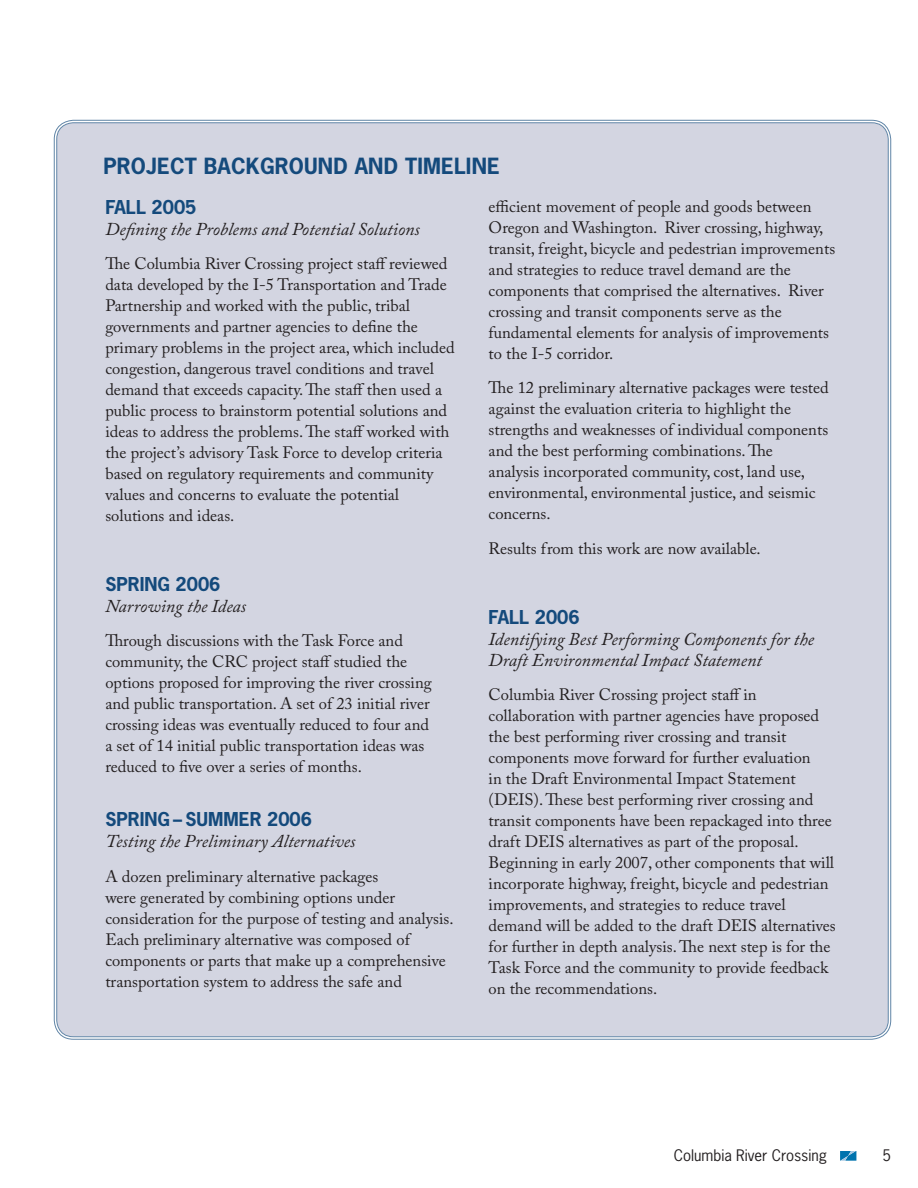
<style>
.page{position:relative;width:918px;height:1188px;background:#fff}
.page>*{position:absolute;margin:0;border:0;box-sizing:border-box;transform-origin:0 0}
.t1{font:700 21px "News Gothic Std";letter-spacing:.01em;color:#144a7c}
.t2{font:italic 18px/21px "Adobe Caslon Pro";color:#231f20}
.t3{font:700 18px "News Gothic Std";color:#144a7c}
.t4{font:16.5px/21px "Adobe Caslon Pro";color:#231f20}
.t5{font:15px "News Gothic Std";color:#231f20}
</style>
<div class="page">
<svg style="left:840px;top:1151px;width:16px;height:10px"></svg>
<div style="left:56px;top:122px;width:834px;height:916px;background:#d3d5e1;border-radius:18px"></div>
<p class="t1" style="left:104px;top:152px;width:398px">PROJECT BACKGROUND AND TIMELINE</p>
<p class="t3" style="left:105px;top:195px;width:93px">FALL 2005</p>
<p class="t2" style="left:105px;top:218px;width:316px">Defining the Problems and Potential Solutions</p>
<p class="t4" style="left:105px;top:253px;width:351px">The Columbia River Crossing project staff reviewed data developed by the I-5 Transportation and Trade Partnership and worked with the public, tribal governments and partner agencies to define the primary problems in the project area, which included congestion, dangerous travel conditions and travel demand that exceeds capacity. The staff then used a public process to brainstorm potential solutions and ideas to address the problems. The staff worked with the project’s advisory Task Force to develop criteria based on regulatory requirements and community values and concerns to evaluate the potential solutions and ideas.</p>
<p class="t4" style="left:489px;top:195px;width:348px">efficient movement of people and goods between Oregon and Washington. River crossing, highway, transit, freight, bicycle and pedestrian improvements and strategies to reduce travel demand are the components that comprised the alternatives. River crossing and transit components serve as the fundamental elements for analysis of improvements to the I-5 corridor.</p>
<p class="t4" style="left:489px;top:377px;width:342px">The 12 preliminary alternative packages were tested against the evaluation criteria to highlight the strengths and weaknesses of individual components and the best performing combinations. The<br>analysis incorporated community, cost, land use, environmental, environmental justice, and seismic concerns.</p>
<p class="t4" style="left:489px;top:537px;width:274px">Results from this work are now available.</p>
<p class="t3" style="left:105px;top:572px;width:34px">SPRING</p>
<p class="t3" style="left:176px;top:572px;width:46px">2006</p>
<p class="t2" style="left:105px;top:595px;width:142px">Narrowing the Ideas</p>
<p class="t4" style="left:105px;top:630px;width:328px">Through discussions with the Task Force and community, the CRC project staff studied the options proposed for improving the river crossing and public transportation. A set of 23 initial river crossing ideas was eventually reduced to four and a set of 14 initial public transportation ideas was reduced to five over a series of months.</p>
<p class="t3" style="left:105px;top:808px;width:34px">SPRING</p>
<p class="t3" style="left:173px;top:808px;width:38px">–SUMMER</p>
<p class="t3" style="left:267px;top:808px;width:46px">2006</p>
<p class="t2" style="left:105px;top:831px;width:252px">Testing the Preliminary Alternatives</p>
<p class="t4" style="left:105px;top:866px;width:350px">A dozen preliminary alternative packages<br>were generated by combining options under consideration for the purpose of testing and analysis.<br>Each preliminary alternative was composed of components or parts that make up a comprehensive transportation system to address the safe and</p>
<p class="t3" style="left:489px;top:605px;width:93px">FALL 2006</p>
<p class="t2" style="left:489px;top:628px;width:327px">Identifying Best Performing Components for the<br>Draft Environmental Impact Statement</p>
<p class="t4" style="left:489px;top:684px;width:349px">Columbia River Crossing project staff in collaboration with partner agencies have proposed the best performing river crossing and transit components move forward for further evaluation<br>in the Draft Environmental Impact Statement (DEIS). These best performing river crossing and transit components have been repackaged into three draft DEIS alternatives as part of the proposal.<br>Beginning in early 2007, other components that will incorporate highway, freight, bicycle and pedestrian improvements, and strategies to reduce travel demand will be added to the draft DEIS alternatives for further in depth analysis. The next step is for the Task Force and the community to provide feedback on the recommendations.</p>
<p class="t5" style="left:674px;top:1145px;width:155px">Columbia River Crossing</p>
</div>
